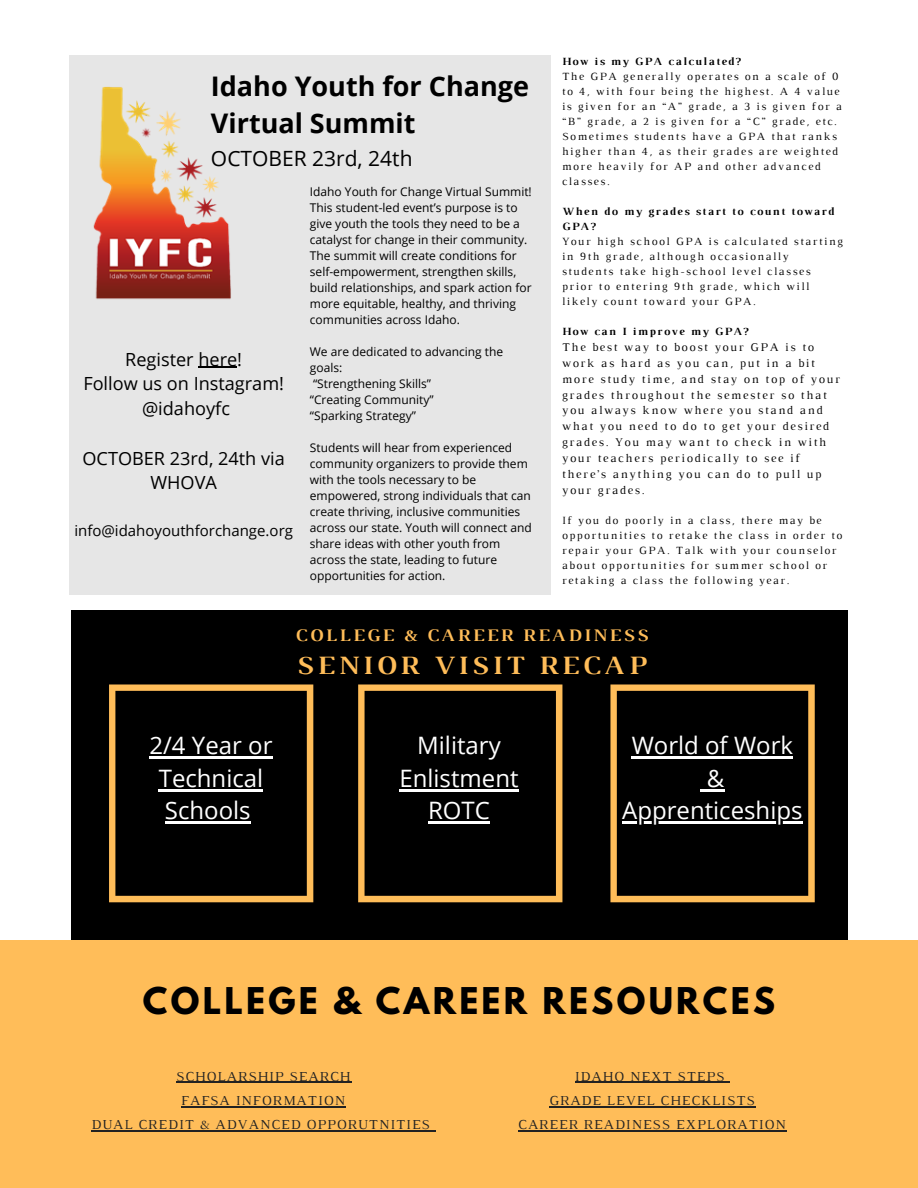
<style>
.page{position:relative;width:918px;height:1188px;background:#fff}
.page>*{position:absolute;margin:0;border:0;box-sizing:border-box;transform-origin:0 0}
.t1{font:700 32.7px "League Spartan";letter-spacing:.1em;color:#000}
.t2{font:700 27px/37.2px "Open Sans";color:#000}
.t3{font:700 27px "Luthier";letter-spacing:.14em;color:#ffbd59}
.t4{font:24px/32.7px "Open Sans";color:#fff;text-align:center}
.t5{font:21px "Open Sans";color:#000}
.t6{font:18.15px/24.8px "Open Sans";color:#000;text-align:center}
.t7{font:700 18px "Luthier";letter-spacing:.14em;color:#ffbd59}
.t8{font:15px "Open Sans";color:#000}
.t9{font:13.95px/24.3px "Luthier";letter-spacing:.07em;color:#222;text-align:center}
.t10{font:12px/16px "Open Sans";color:#000}
.t11{font:12px/15.9px "Luthier";letter-spacing:.14em;color:#000}
.t12{font:11.25px/15px "Luthier";letter-spacing:.14em;color:#000}
.t13{font:700 11.25px/15px "Luthier";letter-spacing:.14em;color:#000}
</style>
<div class="page">
<div style="left:71px;top:610px;width:777px;height:335px;background:#000"></div>
<div style="left:0;top:940px;width:918px;height:248px;background:#ffbd59"></div>
<svg style="left:109px;top:684px;width:204px;height:218px"></svg>
<svg style="left:358px;top:684px;width:204px;height:218px"></svg>
<svg style="left:610px;top:684px;width:205px;height:218px"></svg>
<div style="left:69px;top:56px;width:482px;height:539px;background:#e6e6e6"></div>
<img style="left:93px;top:87px;width:138px;height:213px">
<hr style="left:176px;top:1082px;width:175px;height:1px;background:#222">
<hr style="left:181px;top:1106px;width:165px;height:1px;background:#222">
<hr style="left:92px;top:1130px;width:339px;height:1px;background:#222">
<hr style="left:575px;top:1082px;width:150px;height:1px;background:#222">
<hr style="left:549px;top:1106px;width:207px;height:1px;background:#222">
<hr style="left:518px;top:1130px;width:269px;height:1px;background:#222">
<hr style="left:149px;top:756px;width:123px;height:3px;background:#fff">
<hr style="left:159px;top:789px;width:104px;height:2px;background:#fff">
<hr style="left:165px;top:822px;width:86px;height:2px;background:#fff">
<hr style="left:399px;top:789px;width:120px;height:2px;background:#fff">
<hr style="left:428px;top:822px;width:62px;height:2px;background:#fff">
<hr style="left:632px;top:756px;width:161px;height:3px;background:#fff">
<svg style="left:701px;top:789px;width:23px;height:2px"></svg>
<hr style="left:622px;top:822px;width:181px;height:2px;background:#fff">
<hr style="left:198px;top:367px;width:39px;height:1px;background:#000">
<h2 class="t2" style="left:211px;top:67px;width:320px">Idaho Youth for Change<br>Virtual Summit</h2>
<h3 class="t5" style="left:211px;top:144px;width:203px">OCTOBER 23rd, 24th</h3>
<h3 class="t6" style="left:83px;top:346px;width:202px">Register here!<br>Follow us on Instagram! @idahoyfc</h3>
<h3 class="t6" style="left:83px;top:445px;width:204px">OCTOBER 23rd, 24th via<br>WHOVA</h3>
<p class="t8" style="left:74px;top:520px;width:220px">info@idahoyouthforchange.org</p>
<p class="t10" style="left:310px;top:183px;width:223px">Idaho Youth for Change Virtual Summit!<br>This student-led event’s purpose is to give youth the tools they need to be a catalyst for change in their community.<br>The summit will create conditions for self-empowerment, strengthen skills, build relationships, and spark action for more equitable, healthy, and thriving communities across Idaho.</p>
<p class="t10" style="left:310px;top:343px;width:195px">We are dedicated to advancing the goals:<br>“Strengthening Skills”<br>“Creating Community”<br>“Sparking Strategy”</p>
<p class="t10" style="left:310px;top:439px;width:223px">Students will hear from experienced community organizers to provide them with the tools necessary to be empowered, strong individuals that can create thriving, inclusive communities across our state. Youth will connect and share ideas with other youth from across the state, leading to future opportunities for action.</p>
<p class="t13" style="left:562px;top:54px;width:180px">How is my GPA calculated?</p>
<p class="t12" style="left:562px;top:69px;width:281px">The GPA generally operates on a scale of 0 to 4, with four being the highest. A 4 value is given for an “A” grade, a 3 is given for a “B” grade, a 2 is given for a “C” grade, etc.<br>Sometimes students have a GPA that ranks higher than 4, as their grades are weighted more heavily for AP and other advanced classes.</p>
<p class="t13" style="left:562px;top:204px;width:273px">When do my grades start to count toward<br>GPA?</p>
<p class="t12" style="left:562px;top:234px;width:282px">Your high school GPA is calculated starting in 9th grade, although occasionally<br>students take high-school level classes prior to entering 9th grade, which will likely count toward your GPA.</p>
<p class="t13" style="left:562px;top:324px;width:188px">How can I improve my GPA?</p>
<p class="t11" style="left:562px;top:340px;width:280px">The best way to boost your GPA is to work as hard as you can, put in a bit more study time, and stay on top of your grades throughout the semester so that you always know where you stand and what you need to do to get your desired grades. You may want to check in with your teachers periodically to see if there’s anything you can do to pull up your grades.</p>
<p class="t12" style="left:562px;top:514px;width:282px">If you do poorly in a class, there may be opportunities to retake the class in order to repair your GPA. Talk with your counselor about opportunities for summer school or retaking a class the following year.</p>
<h3 class="t7" style="left:295px;top:629px;width:354px">COLLEGE &amp; CAREER READINESS</h3>
<h2 class="t3" style="left:296px;top:655px;width:351px">SENIOR VISIT RECAP</h2>
<h3 class="t4" style="left:149px;top:728px;width:125px">2/4 Year or<br>Technical<br>Schools</h3>
<h3 class="t4" style="left:399px;top:728px;width:121px">Military<br>Enlistment<br>ROTC</h3>
<h3 class="t4" style="left:622px;top:728px;width:182px">World of Work &amp;<br>Apprenticeships</h3>
<h1 class="t1" style="left:143px;top:985px;width:633px">COLLEGE &amp; CAREER RESOURCES</h1>
<p class="t9" style="left:92px;top:1065px;width:340px">SCHOLARSHIP SEARCH<br>FAFSA INFORMATION<br>DUAL CREDIT &amp; ADVANCED OPPORUTNITIES</p>
<p class="t9" style="left:518px;top:1065px;width:269px">IDAHO NEXT STEPS<br>GRADE LEVEL CHECKLISTS<br>CAREER READINESS EXPLORATION</p>
</div>
